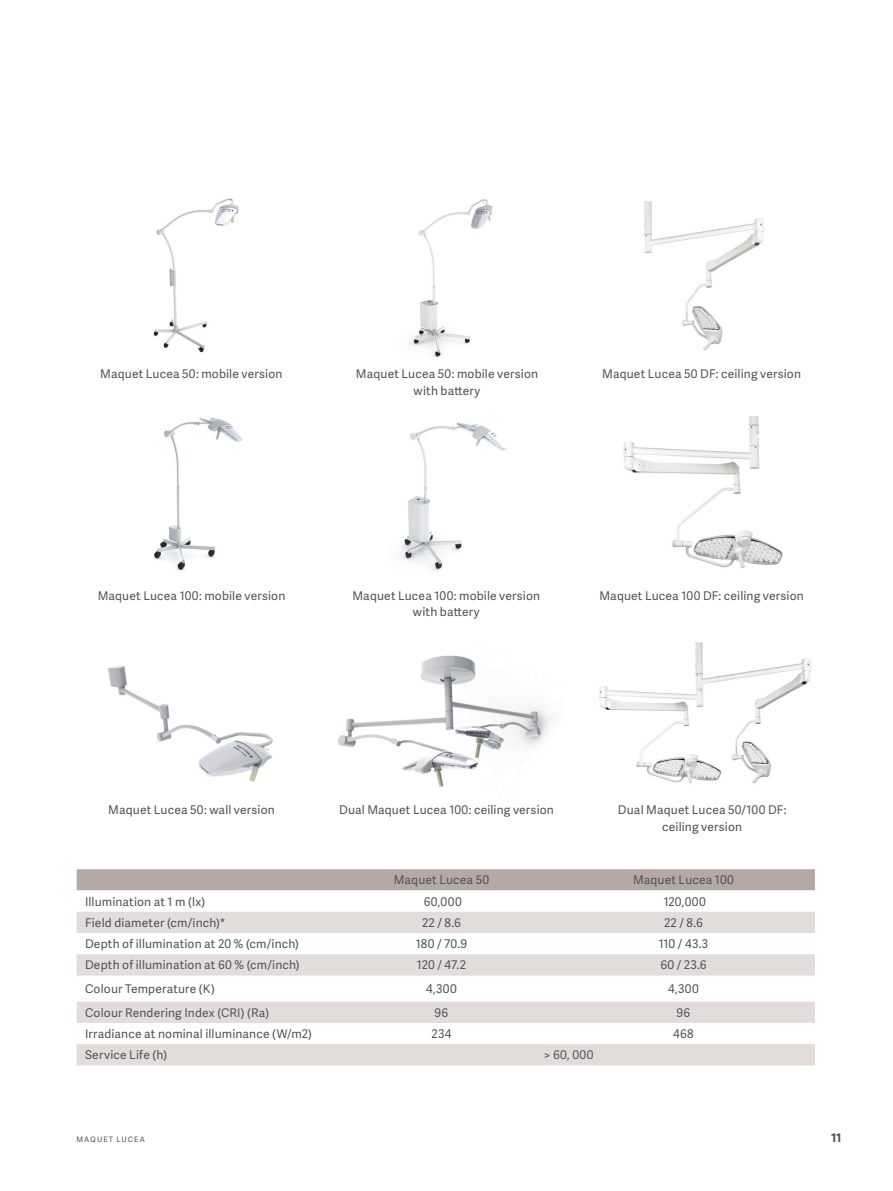
<style>
.page{position:relative;width:893px;height:1191px;background:#fff}
.page>*{position:absolute;margin:0;border:0;box-sizing:border-box;transform-origin:0 0}
.Caption_Adelle_Sans{font:12px/16.5px "Adelle Sans";letter-spacing:.015em;color:#505353;text-align:center}
.t1{font:700 12px "Adelle Sans";color:#505353}
.t2{font:7.5px "Adelle Sans";letter-spacing:.14em;color:#505353}
</style>
<div class="page">
<div style="left:77px;top:869px;width:738px;height:21px;background:#b5a9a5"></div>
<svg style="left:77px;top:890px;width:738px;height:1px"></svg>
<svg style="left:77px;top:912px;width:738px;height:153px;fill:#e2ddda"></svg>
<img style="left:338px;top:655px;width:214px;height:132px">
<img style="left:644px;top:201px;width:120px;height:150px">
<img style="left:108px;top:665px;width:165px;height:117px">
<img style="left:623px;top:416px;width:160px;height:152px">
<img style="left:599px;top:642px;width:212px;height:142px">
<img style="left:410px;top:199px;width:83px;height:158px">
<img style="left:400px;top:422px;width:107px;height:149px">
<img style="left:153px;top:198px;width:86px;height:155px">
<img style="left:153px;top:417px;width:89px;height:154px">
<p class="Caption_Adelle_Sans" style="left:100px;top:365px;width:184px">Maquet Lucea 50: mobile version</p>
<p class="Caption_Adelle_Sans" style="left:356px;top:365px;width:184px">Maquet Lucea 50: mobile version with battery</p>
<p class="Caption_Adelle_Sans" style="left:602px;top:365px;width:200px">Maquet Lucea 50 DF: ceiling version</p>
<p class="Caption_Adelle_Sans" style="left:98px;top:587px;width:189px">Maquet Lucea 100: mobile version</p>
<p class="Caption_Adelle_Sans" style="left:352px;top:587px;width:189px">Maquet Lucea 100: mobile version with battery</p>
<p class="Caption_Adelle_Sans" style="left:599px;top:587px;width:206px">Maquet Lucea 100 DF: ceiling version</p>
<p class="Caption_Adelle_Sans" style="left:108px;top:801px;width:168px">Maquet Lucea 50: wall version</p>
<p class="Caption_Adelle_Sans" style="left:339px;top:801px;width:216px">Dual Maquet Lucea 100: ceiling version</p>
<p class="Caption_Adelle_Sans" style="left:618px;top:801px;width:170px">Dual Maquet Lucea 50/100 DF: ceiling version</p>
<p class="Caption_Adelle_Sans" style="left:394px;top:871px;width:97px">Maquet Lucea 50</p>
<p class="Caption_Adelle_Sans" style="left:633px;top:871px;width:102px">Maquet Lucea 100</p>
<p class="Caption_Adelle_Sans" style="left:85px;top:892px;width:122px">Illumination at 1 m (lx)</p>
<p class="Caption_Adelle_Sans" style="left:424px;top:892px;width:40px">60,000</p>
<p class="Caption_Adelle_Sans" style="left:664px;top:892px;width:44px">120,000</p>
<p class="Caption_Adelle_Sans" style="left:85px;top:914px;width:142px">Field diameter (cm/inch)*</p>
<p class="Caption_Adelle_Sans" style="left:422px;top:914px;width:40px">22 / 8.6</p>
<p class="Caption_Adelle_Sans" style="left:664px;top:914px;width:40px">22 / 8.6</p>
<p class="Caption_Adelle_Sans" style="left:85px;top:935px;width:216px">Depth of illumination at 20 % (cm/inch)</p>
<p class="Caption_Adelle_Sans" style="left:416px;top:935px;width:53px">180 / 70.9</p>
<p class="Caption_Adelle_Sans" style="left:659px;top:935px;width:51px">110 / 43.3</p>
<p class="Caption_Adelle_Sans" style="left:85px;top:956px;width:216px">Depth of illumination at 60 % (cm/inch)</p>
<p class="Caption_Adelle_Sans" style="left:417px;top:956px;width:51px">120 / 47.2</p>
<p class="Caption_Adelle_Sans" style="left:660px;top:956px;width:48px">60 / 23.6</p>
<p class="Caption_Adelle_Sans" style="left:85px;top:980px;width:131px">Colour Temperature (K)</p>
<p class="Caption_Adelle_Sans" style="left:426px;top:980px;width:32px">4,300</p>
<p class="Caption_Adelle_Sans" style="left:668px;top:980px;width:32px">4,300</p>
<p class="Caption_Adelle_Sans" style="left:85px;top:1004px;width:186px">Colour Rendering Index (CRI) (Ra)</p>
<p class="Caption_Adelle_Sans" style="left:435px;top:1004px;width:15px">96</p>
<p class="Caption_Adelle_Sans" style="left:677px;top:1004px;width:15px">96</p>
<p class="Caption_Adelle_Sans" style="left:85px;top:1025px;width:229px">Irradiance at nominal illuminance (W/m2)</p>
<p class="Caption_Adelle_Sans" style="left:431px;top:1025px;width:21px">234</p>
<p class="Caption_Adelle_Sans" style="left:673px;top:1025px;width:22px">468</p>
<p class="Caption_Adelle_Sans" style="left:85px;top:1046px;width:84px">Service Life (h)</p>
<p class="Caption_Adelle_Sans" style="left:544px;top:1046px;width:51px">&gt; 60, 000</p>
<p class="t2" style="left:77px;top:1133px;width:70px">MAQUET LUCEA</p>
<p class="t1" style="left:831px;top:1128px;width:12px">11</p>
</div>
